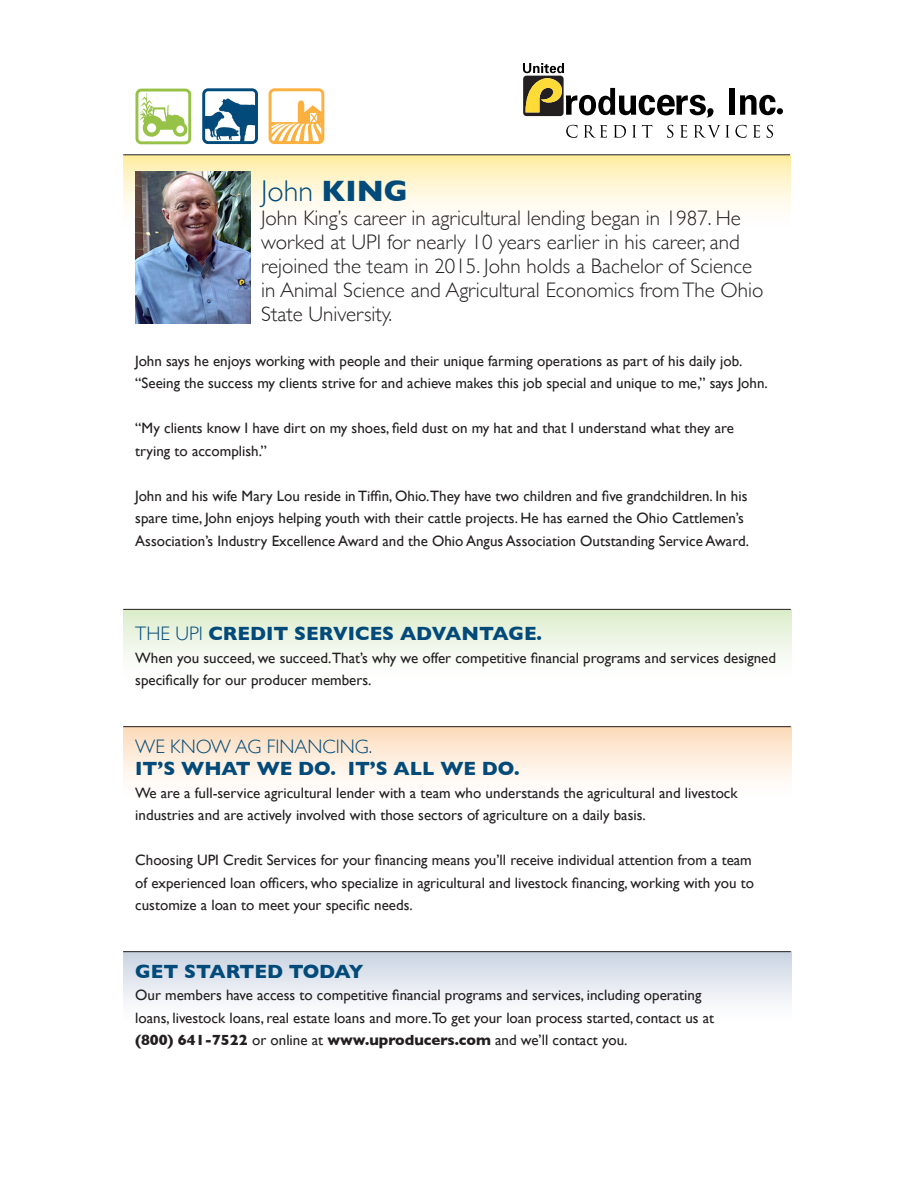
<style>
.page{position:relative;width:918px;height:1188px;background:#fff}
.page>*{position:absolute;margin:0;border:0;box-sizing:border-box;transform-origin:0 0}
.t1{font:300 30px "Gill Sans";color:#024a79}
.t2{font:300 21px/24px "Gill Sans";color:#231f20}
.t3{font:700 19.5px "Gill Sans";color:#024a79}
.t4{font:300 19.5px "Gill Sans";color:#024a79}
.t5{font:15px/22.5px "Gill Sans";color:#231f20}
.s1{font-weight:700}
.s2{font-weight:300}
</style>
<div class="page">
<div style="left:123px;top:155px;width:668px;height:73px;background:linear-gradient(to bottom,#ffeea9,#fff)"></div>
<svg style="left:566px;top:125px;width:11px;height:13px"></svg>
<svg style="left:584px;top:125px;width:23px;height:13px"></svg>
<svg style="left:613px;top:125px;width:13px;height:13px"></svg>
<svg style="left:632px;top:125px;width:4px;height:13px"></svg>
<svg style="left:642px;top:125px;width:10px;height:13px"></svg>
<svg style="left:667px;top:125px;width:6px;height:13px"></svg>
<svg style="left:680px;top:125px;width:7px;height:13px"></svg>
<svg style="left:694px;top:125px;width:53px;height:13px"></svg>
<svg style="left:753px;top:125px;width:7px;height:13px"></svg>
<svg style="left:767px;top:125px;width:6px;height:13px"></svg>
<div style="left:729px;top:88px;width:6px;height:27px;background:#000"></div>
<svg style="left:740px;top:95px;width:43px;height:20px"></svg>
<svg style="left:523px;top:63px;width:191px;height:55px"></svg>
<hr style="left:123px;top:154px;width:667px;height:1px;background:#231f20">
<div style="left:269px;top:88px;width:55px;height:56px;border:3px solid #fbb03f;border-radius:4px"></div>
<div style="left:202px;top:88px;width:56px;height:56px;border:3px solid #024a79;border-radius:4px"></div>
<svg style="left:203px;top:98px;width:54px;height:47px"></svg>
<div style="left:135px;top:89px;width:56px;height:55px;border:3px solid #96c247;border-radius:4px"></div>
<svg style="left:140px;top:93px;width:48px;height:44px"></svg>
<svg style="left:270px;top:100px;width:53px;height:42px"></svg>
<div style="left:123px;top:951px;width:669px;height:74px;background:linear-gradient(to bottom,#cad4e2,#fff)"></div>
<hr style="left:123px;top:951px;width:668px;height:1px;background:#231f20">
<div style="left:123px;top:609px;width:669px;height:73px;background:linear-gradient(to bottom,#dcedcc,#fff)"></div>
<div style="left:123px;top:726px;width:669px;height:74px;background:linear-gradient(to bottom,#fcdbbc,#fff)"></div>
<hr style="left:123px;top:726px;width:668px;height:1px;background:#231f20">
<hr style="left:123px;top:609px;width:668px;height:1px;background:#231f20">
<img style="left:135px;top:171px;width:116px;height:153px">
<p class="t1" style="left:261px;top:167px;width:148px">John <span class="s1">KING</span></p>
<p class="t2" style="left:261px;top:205px;width:504px">John King’s career in agricultural lending began in 1987. He worked at UPI for nearly 10 years earlier in his career, and rejoined the team in 2015. John holds a Bachelor of Science in Animal Science and Agricultural Economics from The Ohio State University.</p>
<p class="t5" style="left:135px;top:349px;width:609px">John says he enjoys working with people and their unique farming operations as part of his daily job.</p>
<p class="t5" style="left:135px;top:372px;width:634px">“Seeing the success my clients strive for and achieve makes this job special and unique to me,” says John.</p>
<p class="t5" style="left:135px;top:417px;width:600px">“My clients know I have dirt on my shoes, field dust on my hat and that I understand what they are trying to accomplish.”</p>
<p class="t5" style="left:135px;top:484px;width:615px">John and his wife Mary Lou reside in Tiffin, Ohio.They have two children and five grandchildren. In his spare time, John enjoys helping youth with their cattle projects. He has earned the Ohio Cattlemen’s<br>Association’s Industry Excellence Award and the Ohio Angus Association Outstanding Service Award.</p>
<p class="t3" style="left:135px;top:618px;width:408px"><span class="s2">THE UPI</span> CREDIT SERVICES ADVANTAGE.</p>
<p class="t5" style="left:135px;top:646px;width:642px">When you succeed, we succeed.That’s why we offer competitive financial programs and services designed specifically for our producer members.</p>
<p class="t4" style="left:135px;top:731px;width:238px">WE KNOW AG FINANCING.</p>
<p class="t3" style="left:135px;top:753px;width:386px">IT’S WHAT WE DO. IT’S ALL WE DO.</p>
<p class="t5" style="left:135px;top:781px;width:604px">We are a full-service agricultural lender with a team who understands the agricultural and livestock industries and are actively involved with those sectors of agriculture on a daily basis.</p>
<p class="t5" style="left:135px;top:849px;width:620px">Choosing UPI Credit Services for your financing means you’ll receive individual attention from a team of experienced loan officers, who specialize in agricultural and livestock financing, working with you to customize a loan to meet your specific needs.</p>
<p class="t3" style="left:135px;top:956px;width:230px">GET STARTED TODAY</p>
<p class="t5" style="left:135px;top:984px;width:581px">Our members have access to competitive financial programs and services, including operating loans, livestock loans, real estate loans and more.To get your loan process started, contact us at <span class="s1">(800) 641-7522</span> or online at <span class="s1">www.uproducers.com</span> and we’ll contact you.</p>
</div>
